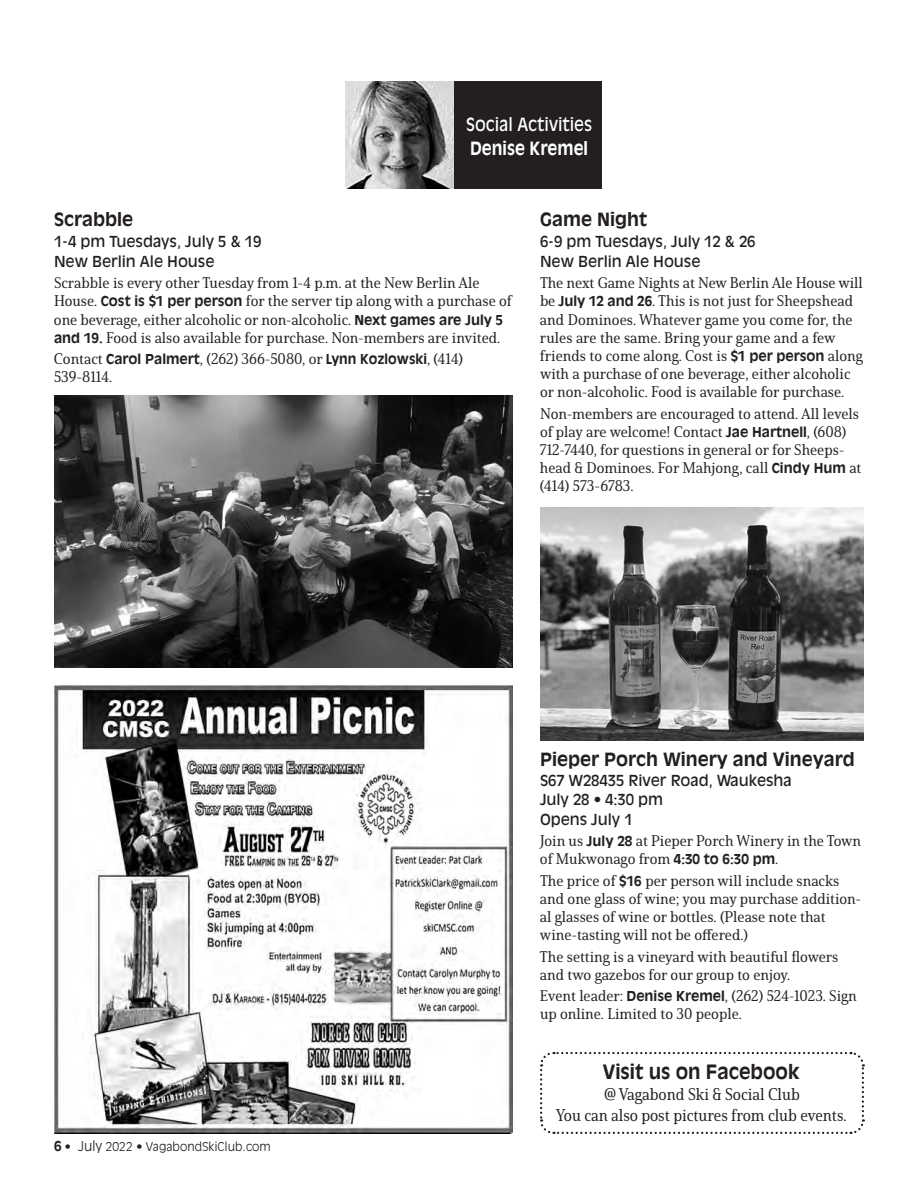
<style>
.page{position:relative;width:918px;height:1188px;background:#fff}
.page>*{position:absolute;margin:0;border:0;box-sizing:border-box;transform-origin:0 0}
.t1{font:700 19.5px "Antique Olive";color:#231f20;scale:.96 1}
.t2{font:700 18px "Antique Olive";color:#231f20}
.t3{font:18px "Antique Olive";color:#fff;scale:.9 1}
.t4{font:700 18px "Antique Olive";color:#fff;scale:.9 1}
.t5{font:16.5px/21px "Solitas Serif Nor Med";letter-spacing:-.005em;color:#231f20;text-align:center;scale:.96 1}
.t6{font:15px/18.1px "Solitas Serif Nor Med";color:#231f20}
.t7{font:15px/19.5px "Antique Olive";letter-spacing:-.005em;color:#231f20}
.t8{font:300 12px "Antique Olive";letter-spacing:.01em;color:#231f20}
.s1{font-family:"Antique Olive";font-weight:700;font-size:13.5px}
.s2{font-weight:700;font-size:13.5px}
.s3{font-size:13.5px}
</style>
<div class="page">
<div style="left:453px;top:81px;width:149px;height:108px;background:#231f20"></div>
<img style="left:345px;top:81px;width:108px;height:108px">
<img style="left:54px;top:395px;width:459px;height:272px">
<img style="left:540px;top:507px;width:324px;height:233px">
<img style="left:54px;top:686px;width:459px;height:448px">
<svg style="left:540px;top:1051px;width:325px;height:83px"></svg>
<p class="t3" style="left:466px;top:113px;width:142px">Social Activities</p>
<p class="t4" style="left:470px;top:137px;width:133px">Denise Kremel</p>
<p class="t2" style="left:54px;top:209px;width:81px">Scrabble</p>
<p class="t7" style="left:54px;top:232px;width:209px">1-4 pm Tuesdays, July 5 &amp; 19<br>New Berlin Ale House</p>
<p class="t6" style="left:54px;top:274px;width:459px">Scrabble is every other Tuesday from 1-4 p.m. at the New Berlin Ale House. <span class="s1">Cost is $1 per person</span> for the server tip along with a purchase of one beverage, either alcoholic or non-alcoholic. <span class="s1">Next games are July 5 and 19.</span> Food is also available for purchase. Non-members are invited.</p>
<p class="t6" style="left:54px;top:350px;width:411px">Contact <span class="s1">Carol Palmert</span>, (262) 366-5080, or <span class="s1">Lynn Kozlowski</span>, (414)<br>539-8114.</p>
<p class="t2" style="left:540px;top:209px;width:109px">Game Night</p>
<p class="t7" style="left:540px;top:232px;width:217px">6-9 pm Tuesdays, July 12 &amp; 26<br>New Berlin Ale House</p>
<p class="t6" style="left:540px;top:274px;width:324px">The next Game Nights at New Berlin Ale House will be <span class="s1">July 12 and 26</span>. This is not just for Sheepshead and Dominoes. Whatever game you come for, the rules are the same. Bring your game and a few friends to come along. Cost is <span class="s1">$1 per person</span> along with a purchase of one beverage, either alcoholic or non-alcoholic. Food is available for purchase.</p>
<p class="t6" style="left:540px;top:404px;width:323px">Non-members are encouraged to attend. All levels of play are welcome! Contact <span class="s1">Jae Hartnell</span>, (608)<br>712-7440, for questions in general or for Sheeps&shy;head &amp; Dominoes. For Mahjong, call <span class="s1">Cindy Hum</span> at (414) 573-6783.</p>
<p class="t8" style="left:54px;top:1139px;width:218px"><span class="s2">6</span> • <span class="s3">July</span> 2022 • VagabondSkiClub.com</p>
<p class="t2" style="left:540px;top:749px;width:316px">Pieper Porch Winery and Vineyard</p>
<p class="t7" style="left:540px;top:770px;width:253px">S67 W28435 River Road, Waukesha<br>July 28 • 4:30 pm<br>Opens July 1</p>
<p class="t6" style="left:540px;top:832px;width:323px">Join us <span class="s1">July 28</span> at Pieper Porch Winery in the Town of Mukwonago from <span class="s1">4:30 to 6:30 pm</span>.</p>
<p class="t6" style="left:540px;top:871px;width:323px">The price of <span class="s1">$16</span> per person will include snacks and one glass of wine; you may purchase addition&shy;al glasses of wine or bottles. (Please note that wine-tasting will not be offered.)</p>
<p class="t6" style="left:540px;top:947px;width:300px">The setting is a vineyard with beautiful flowers and two gazebos for our group to enjoy.</p>
<p class="t6" style="left:540px;top:987px;width:318px">Event leader: <span class="s1">Denise Kremel</span>, (262) 524-1023. Sign up online. Limited to 30 people.</p>
<h1 class="t1" style="left:603px;top:1060px;width:206px">Visit us on Facebook</h1>
<p class="t5" style="left:556px;top:1083px;width:305px">@ Vagabond Ski &amp; Social Club<br>You can also post pictures from club events.</p>
</div>
